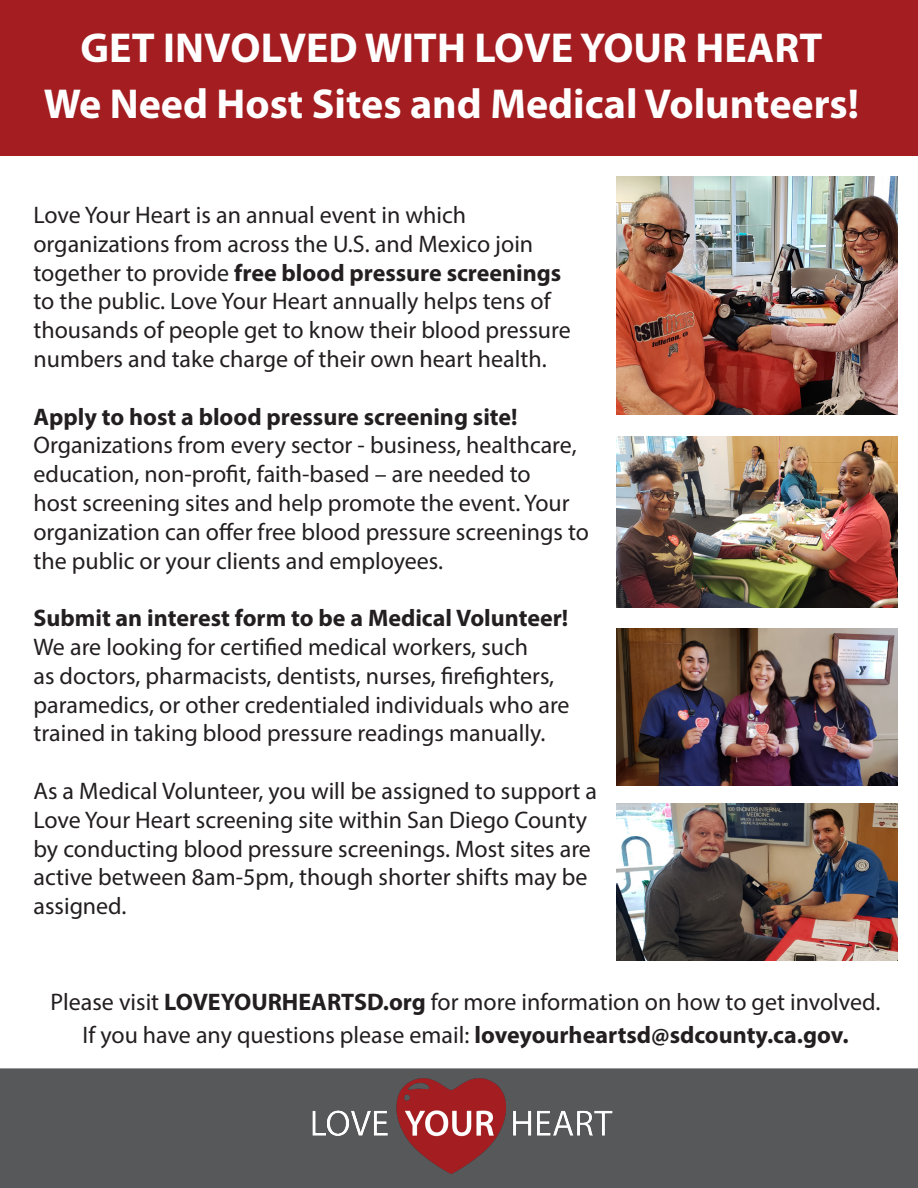
<style>
.page{position:relative;width:918px;height:1188px;background:#fff}
.page>*{position:absolute;margin:0;border:0;box-sizing:border-box;transform-origin:0 0}
.t1{font:700 42px "Myriad Pro";color:#fff}
.t2{font:24px/28.8px "Myriad Pro";color:#231f20}
.t3{font:700 24px "Myriad Pro";color:#231f20}
.s1{font-weight:700}
</style>
<div class="page">
<div style="left:0;top:1068px;width:918px;height:120px;background:#57585a"></div>
<div style="left:0;top:0;width:918px;height:155px;background:#a31d21"></div>
<img style="left:617px;top:629px;width:280px;height:157px">
<img style="left:617px;top:437px;width:280px;height:171px">
<img style="left:617px;top:176px;width:280px;height:239px">
<img style="left:617px;top:804px;width:280px;height:157px">
<img style="left:293px;top:1070px;width:344px;height:110px">
<p class="t1" style="left:80px;top:21px;width:743px">GET INVOLVED WITH LOVE YOUR HEART</p>
<p class="t1" style="left:44px;top:76px;width:817px">We Need Host Sites and Medical Volunteers!</p>
<p class="t2" style="left:33px;top:200px;width:539px">Love Your Heart is an annual event in which organizations from across the U.S. and Mexico join together to provide <span class="s1">free blood pressure screenings </span>to the public. Love Your Heart annually helps tens of thousands of people get to know their blood pressure numbers and take charge of their own heart health.</p>
<p class="t3" style="left:33px;top:401px;width:486px">Apply to host a blood pressure screening site!</p>
<p class="t2" style="left:33px;top:431px;width:557px">Organizations from every sector - business, healthcare, education, non-profit, faith-based – are needed to<br>host screening sites and help promote the event. Your organization can offer free blood pressure screenings to the public or your clients and employees.</p>
<p class="t3" style="left:33px;top:603px;width:536px">Submit an interest form to be a Medical Volunteer!</p>
<p class="t2" style="left:33px;top:632px;width:538px">We are looking for certified medical workers, such<br>as doctors, pharmacists, dentists, nurses, firefighters, paramedics, or other credentialed individuals who are trained in taking blood pressure readings manually.</p>
<p class="t2" style="left:33px;top:776px;width:565px">As a Medical Volunteer, you will be assigned to support a Love Your Heart screening site within San Diego County by conducting blood pressure screenings. Most sites are active between 8am-5pm, though shorter shifts may be assigned.</p>
<p class="t2" style="left:50px;top:987px;width:831px">Please visit <span class="s1">LOVEYOURHEARTSD.org</span> for more information on how to get involved.</p>
<p class="t2" style="left:82px;top:1020px;width:768px">If you have any questions please email: <span class="s1">loveyourheartsd@sdcounty.ca.gov.</span></p>
</div>
